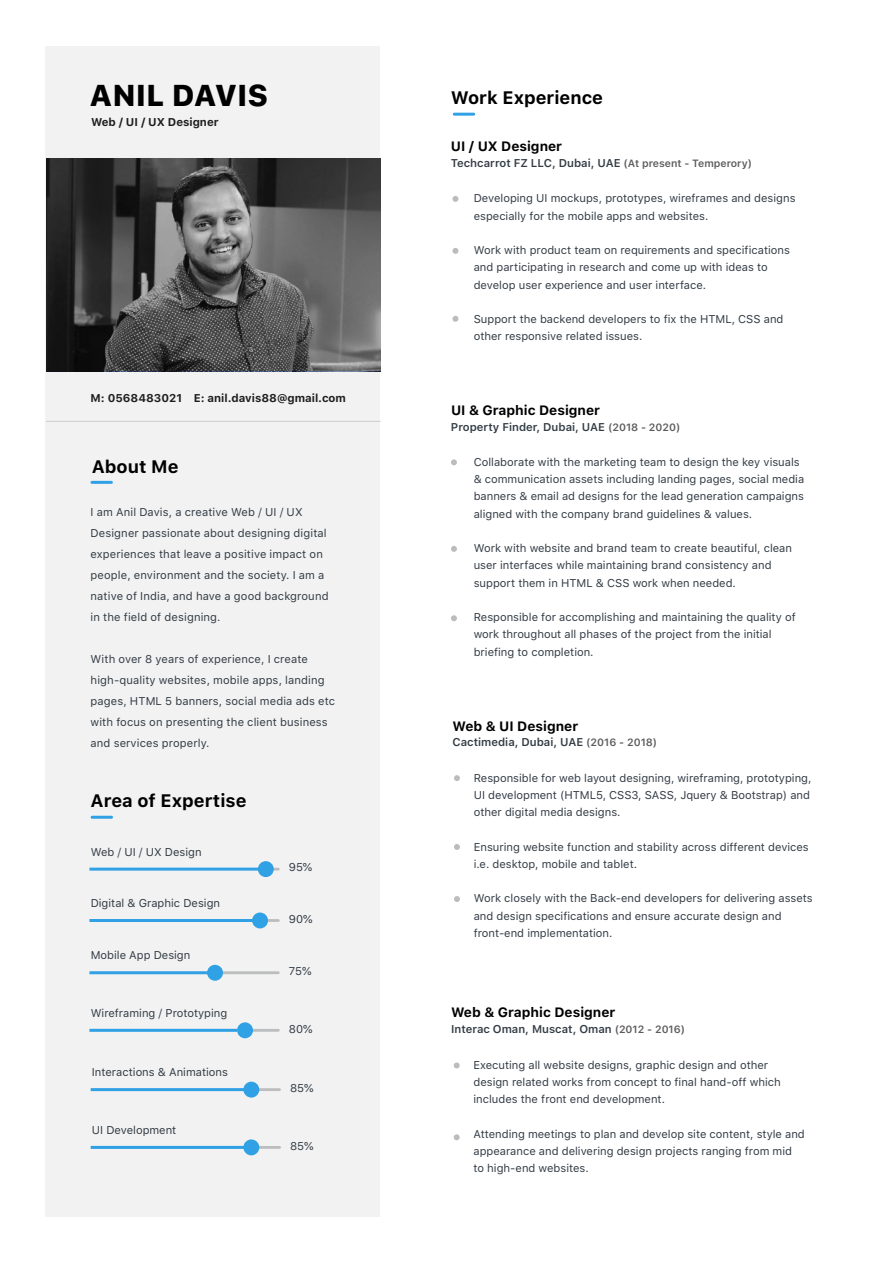
<style>
.page{position:relative;width:893px;height:1263px;background:#fff}
.page>*{position:absolute;margin:0;border:0;box-sizing:border-box;transform-origin:0 0}
.t1{font:800 30px "SF Pro Text";color:#000}
.t2{font:700 18px "SF Pro Text";color:#000}
.t3{font:700 13.5px "SF Pro Text";color:#000}
.t4{font:11.25px/17.2px "SF Pro Text";color:#323b44}
.t5{font:600 11.25px "SF Pro Text";color:#323b44}
.t6{font:700 11.25px "SF Pro Text";color:#1e1e1e}
.s1{font-size:10.5px;color:#5b5b5b}
</style>
<div class="page">
<div style="left:45px;top:46px;width:335px;height:1171px;background:#f2f2f2"></div>
<hr style="left:92px;top:481px;width:19px;height:3px;background:#30a1e5">
<svg style="left:451px;top:459px;width:6px;height:6px"></svg>
<svg style="left:451px;top:546px;width:6px;height:6px"></svg>
<svg style="left:451px;top:615px;width:6px;height:6px"></svg>
<svg style="left:452px;top:196px;width:6px;height:6px"></svg>
<svg style="left:452px;top:248px;width:6px;height:6px"></svg>
<svg style="left:452px;top:316px;width:6px;height:6px"></svg>
<svg style="left:454px;top:775px;width:6px;height:6px"></svg>
<svg style="left:454px;top:844px;width:6px;height:6px"></svg>
<svg style="left:454px;top:896px;width:6px;height:6px"></svg>
<svg style="left:454px;top:1062px;width:6px;height:6px"></svg>
<svg style="left:454px;top:1134px;width:6px;height:6px"></svg>
<svg style="left:46px;top:159px;width:335px;height:212px;background:#4f4f4f"></svg>
<hr style="left:89px;top:868px;width:174px;height:3px;background:#30a1e5">
<div style="left:258px;top:861px;width:16px;height:16px;background:#30a1e5;border-radius:50%"></div>
<hr style="left:89px;top:919px;width:169px;height:3px;background:#30a1e5">
<hr style="left:258px;top:919px;width:20px;height:3px;background:#bbbdbe">
<div style="left:252px;top:912px;width:16px;height:16px;background:#30a1e5;border-radius:50%"></div>
<hr style="left:89px;top:971px;width:126px;height:3px;background:#30a1e5">
<hr style="left:215px;top:971px;width:63px;height:3px;background:#bbbdbe">
<div style="left:207px;top:965px;width:16px;height:16px;background:#30a1e5;border-radius:50%"></div>
<hr style="left:89px;top:1029px;width:148px;height:3px;background:#30a1e5">
<hr style="left:245px;top:1029px;width:33px;height:3px;background:#bbbdbe">
<div style="left:237px;top:1022px;width:16px;height:16px;background:#30a1e5;border-radius:50%"></div>
<hr style="left:91px;top:1088px;width:155px;height:3px;background:#30a1e5">
<hr style="left:246px;top:1088px;width:34px;height:3px;background:#bbbdbe">
<div style="left:243px;top:1082px;width:16px;height:15px;background:#30a1e5;border-radius:50%"></div>
<hr style="left:91px;top:1146px;width:155px;height:3px;background:#30a1e5">
<hr style="left:246px;top:1146px;width:34px;height:3px;background:#bbbdbe">
<div style="left:243px;top:1139px;width:16px;height:16px;background:#30a1e5;border-radius:50%"></div>
<hr style="left:92px;top:816px;width:20px;height:3px;background:#30a1e5">
<hr style="left:454px;top:113px;width:20px;height:3px;background:#30a1e5">
<hr style="left:46px;top:421px;width:335px;height:1px;background:#ccc">
<h1 class="t1" style="left:90px;top:78px;width:180px">ANIL DAVIS</h1>
<p class="t6" style="left:91px;top:116px;width:129px">Web / UI / UX Designer</p>
<p class="t6" style="left:91px;top:391px;width:257px">M: 0568483021 E: anil.davis88@gmail.com</p>
<h2 class="t2" style="left:92px;top:456px;width:88px">About Me</h2>
<p class="t4" style="left:91px;top:502px;width:240px;line-height:21px">I am Anil Davis, a creative Web / UI / UX Designer passionate about designing digital experiences that leave a positive impact on people, environment and the society. I am a native of India, and have a good background in the field of designing.</p>
<p class="t4" style="left:91px;top:649px;width:246px;line-height:21px">With over 8 years of experience, I create high-quality websites, mobile apps, landing pages, HTML 5 banners, social media ads etc with focus on presenting the client business and services properly.</p>
<h2 class="t2" style="left:91px;top:791px;width:157px">Area of Expertise</h2>
<p class="t4" style="left:91px;top:843px;width:112px">Web / UI / UX Design</p>
<p class="t4" style="left:91px;top:895px;width:131px">Digital &amp; Graphic Design</p>
<p class="t4" style="left:91px;top:947px;width:101px">Mobile App Design</p>
<p class="t4" style="left:91px;top:1004px;width:138px">Wireframing / Prototyping</p>
<p class="t4" style="left:92px;top:1064px;width:138px">Interactions &amp; Animations</p>
<p class="t4" style="left:92px;top:1121px;width:86px">UI Development</p>
<p class="t4" style="left:289px;top:859px;width:25px">95%</p>
<p class="t4" style="left:289px;top:910px;width:25px">90%</p>
<p class="t4" style="left:289px;top:962px;width:24px">75%</p>
<p class="t4" style="left:289px;top:1020px;width:25px">80%</p>
<p class="t4" style="left:290px;top:1079px;width:25px">85%</p>
<p class="t4" style="left:290px;top:1137px;width:25px">85%</p>
<h2 class="t2" style="left:451px;top:87px;width:154px">Work Experience</h2>
<p class="t3" style="left:451px;top:139px;width:113px">UI / UX Designer</p>
<p class="t5" style="left:451px;top:157px;width:303px">Techcarrot FZ LLC, Dubai, UAE <span class="s1">(At present - Temperory)</span></p>
<p class="t4" style="left:474px;top:190px;width:323px">Developing UI mockups, prototypes, wireframes and designs especially for the mobile apps and websites.</p>
<p class="t4" style="left:474px;top:242px;width:318px">Work with product team on requirements and specifications and participating in research and come up with ideas to develop user experience and user interface.</p>
<p class="t4" style="left:474px;top:311px;width:311px">Support the backend developers to fix the HTML, CSS and other responsive related issues.</p>
<p class="t3" style="left:451px;top:402px;width:151px">UI &amp; Graphic Designer</p>
<p class="t5" style="left:451px;top:420px;width:231px">Property Finder, Dubai, UAE <span class="s1">(2018 - 2020)</span></p>
<p class="t4" style="left:474px;top:453px;width:332px">Collaborate with the marketing team to design the key visuals &amp; communication assets including landing pages, social media banners &amp; email ad designs for the lead generation campaigns aligned with the company brand guidelines &amp; values.</p>
<p class="t4" style="left:474px;top:539px;width:320px">Work with website and brand team to create beautiful, clean user interfaces while maintaining brand consistency and support them in HTML &amp; CSS work when needed.</p>
<p class="t4" style="left:474px;top:608px;width:323px">Responsible for accomplishing and maintaining the quality of work throughout all phases of the project from the initial briefing to completion.</p>
<p class="t3" style="left:452px;top:718px;width:127px">Web &amp; UI Designer</p>
<p class="t5" style="left:452px;top:736px;width:206px">Cactimedia, Dubai, UAE <span class="s1">(2016 - 2018)</span></p>
<p class="t4" style="left:474px;top:769px;width:339px">Responsible for web layout designing, wireframing, prototyping,<br>UI development (HTML5, CSS3, SASS, Jquery &amp; Bootstrap) and other digital media designs.</p>
<p class="t4" style="left:474px;top:838px;width:337px">Ensuring website function and stability across different devices i.e. desktop, mobile and tablet.</p>
<p class="t4" style="left:474px;top:890px;width:340px">Work closely with the Back-end developers for delivering assets and design specifications and ensure accurate design and front-end implementation.</p>
<p class="t3" style="left:451px;top:1005px;width:166px">Web &amp; Graphic Designer</p>
<p class="t5" style="left:451px;top:1022px;width:236px">Interac Oman, Muscat, Oman <span class="s1">(2012 - 2016)</span></p>
<p class="t4" style="left:473px;top:1056px;width:309px">Executing all website designs, graphic design and other design related works from concept to final hand-off which includes the front end development.</p>
<p class="t4" style="left:473px;top:1125px;width:333px">Attending meetings to plan and develop site content, style and appearance and delivering design projects ranging from mid to high-end websites.</p>
</div>
